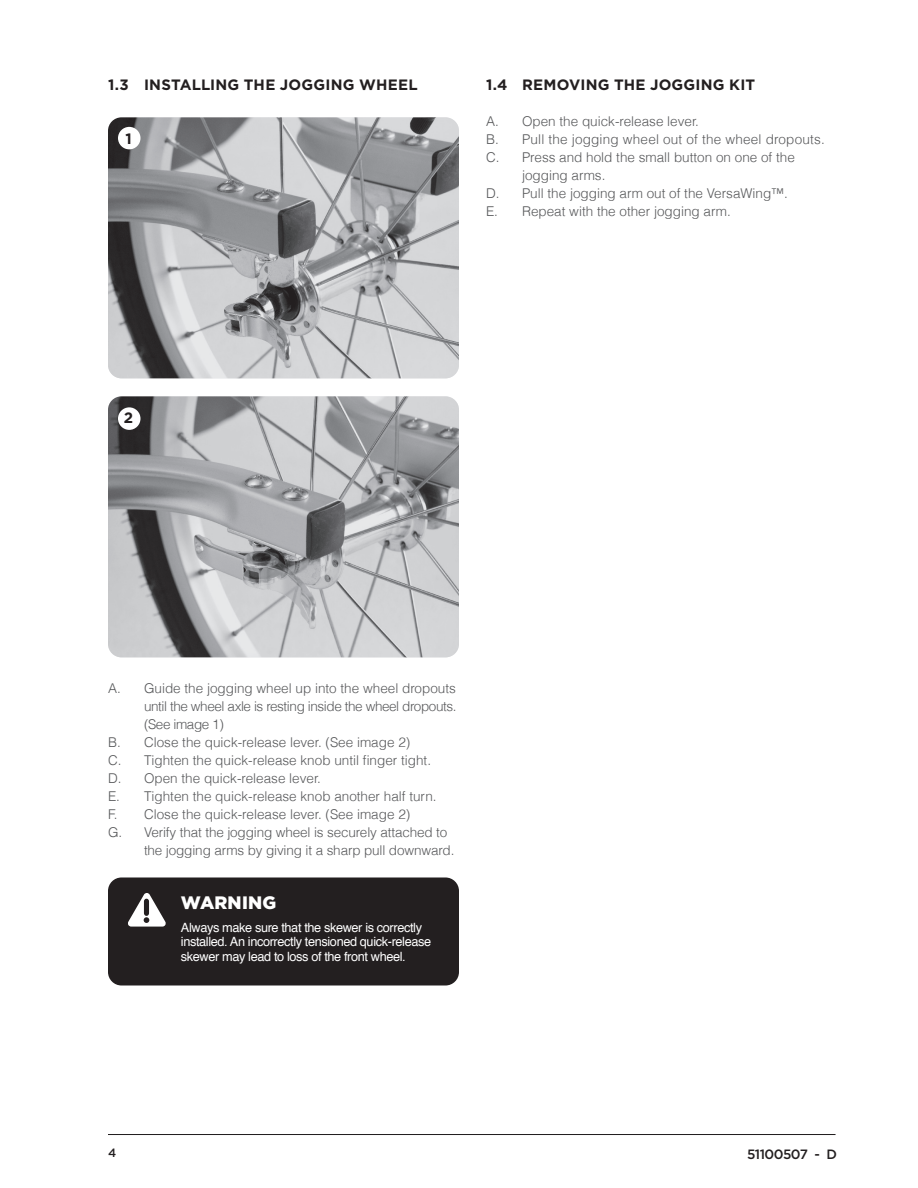
<style>
.page{position:relative;width:918px;height:1188px;background:#fff}
.page>*{position:absolute;margin:0;border:0;box-sizing:border-box;transform-origin:0 0}
.t1{font:900 18px "Gotham";letter-spacing:.01em;color:#fff}
.t2{font:700 15px "Gotham";letter-spacing:.015em;color:#231f20}
.t3{font:300 13.5px "Helvetica";color:#57585a}
.t4{font:300 13.5px "Helvetica";letter-spacing:-.03em;color:#57585a}
.t5{font:500 13.5px "Thule";letter-spacing:-.04em;color:#231f20}
.t6{font:12.75px/15px "Helvetica";letter-spacing:-.03em;color:#fff}
.t7{font:500 12px "Thule";color:#231f20}
</style>
<div class="page">
<hr style="left:108px;top:1134px;width:728px;height:1px;background:#231f20">
<img style="left:108px;top:396px;width:351px;height:261px">
<div style="left:118px;top:407px;width:23px;height:23px;background:#fff;border-radius:50%"></div>
<img style="left:108px;top:117px;width:351px;height:261px">
<div style="left:118px;top:127px;width:23px;height:22px;background:#fff;border-radius:50%"></div>
<div style="left:108px;top:878px;width:351px;height:108px;background:#231f20;border-radius:13px"></div>
<svg style="left:128px;top:893px;width:38px;height:34px"></svg>
<p class="t2" style="left:108px;top:76px;width:310px">1.3 I NSTALLING THE JOGGING WHEEL</p>
<p class="t2" style="left:486px;top:76px;width:271px">1.4 REMOVING THE JOGGING KIT</p>
<p class="t3" style="left:486px;top:113px;width:215px">A. Open the quick-release lever.</p>
<p class="t3" style="left:486px;top:131px;width:340px">B. Pull the jogging wheel out of the wheel dropouts.</p>
<p class="t3" style="left:486px;top:149px;width:310px">C. Press and hold the small button on one of the</p>
<p class="t3" style="left:522px;top:167px;width:85px">jogging arms.</p>
<p class="t3" style="left:486px;top:185px;width:303px">D. Pull the jogging arm out of the VersaWing™.</p>
<p class="t3" style="left:486px;top:203px;width:246px">E. Repeat with the other jogging arm.</p>
<p class="t2" style="left:125px;top:130px;width:8px">1</p>
<p class="t2" style="left:124px;top:409px;width:11px">2</p>
<p class="t3" style="left:108px;top:680px;width:349px">A. Guide the jogging wheel up into the wheel dropouts</p>
<p class="t4" style="left:144px;top:698px;width:314px">until the wheel axle is resting inside the wheel dropouts.</p>
<p class="t4" style="left:144px;top:716px;width:81px">(See image 1)</p>
<p class="t3" style="left:108px;top:734px;width:304px">B. Close the quick-release lever. (See image 2)</p>
<p class="t3" style="left:108px;top:752px;width:325px">C. Tighten the quick-release knob until finger tight.</p>
<p class="t3" style="left:108px;top:770px;width:215px">D. Open the quick-release lever.</p>
<p class="t3" style="left:108px;top:788px;width:330px">E. Tighten the quick-release knob another half turn.</p>
<p class="t3" style="left:108px;top:806px;width:304px">F. Close the quick-release lever. (See image 2)</p>
<p class="t3" style="left:108px;top:824px;width:341px">G. Verify that the jogging wheel is securely attached to</p>
<p class="t3" style="left:144px;top:842px;width:312px">the jogging arms by giving it a sharp pull downward.</p>
<h1 class="t1" style="left:181px;top:892px;width:97px">WARNING</h1>
<p class="t6" style="left:181px;top:920px;width:252px">Always make sure that the skewer is correctly installed. An incorrectly tensioned quick-release skewer may lead to loss of the front wheel.</p>
<p class="t7" style="left:108px;top:1145px;width:10px">4</p>
<p class="t5" style="left:747px;top:1145px;width:91px">51100507 - D</p>
</div>
